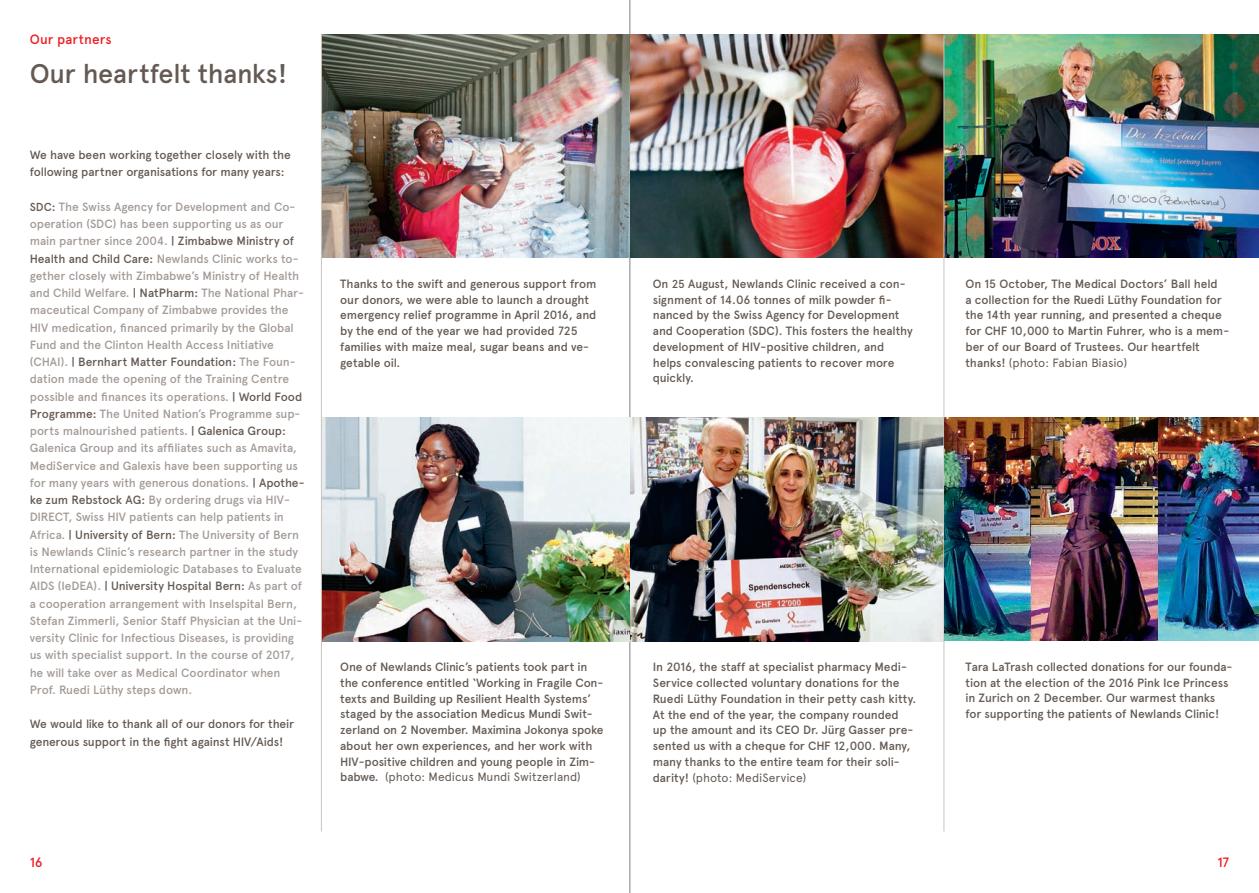
<style>
.page{position:relative;width:1259px;height:893px;background:#fff}
.page>*{position:absolute;margin:0;border:0;box-sizing:border-box;transform-origin:0 0}
.t1{font:500 27px "Apercu";letter-spacing:-.015em;color:#655a53}
.t2{font:500 13.5px "Apercu";letter-spacing:.01em;color:#ee1d23}
.t3{font:500 12px/15.8px "Apercu";letter-spacing:-.01em;color:#655a53}
.t4{font:500 12px/17.2px "Apercu";letter-spacing:-.01em;color:#a39b96}
.s1{font-size:11.7px;color:#655a53}
.s2{color:#655a53}
.s3{font-weight:400}
.s4{font-size:11.7px}
</style>
<div class="page">
<hr style="left:629px;top:0;width:1px;height:893px;background:#808285">
<img style="left:322px;top:34px;width:937px;height:224px">
<img style="left:322px;top:418px;width:937px;height:223px">
<hr style="left:943px;top:35px;width:1px;height:796px;background:#cdc5be">
<hr style="left:321px;top:34px;width:1px;height:797px;background:#cdc5be">
<p class="t2" style="left:30px;top:31px;width:83px">Our partners</p>
<h1 class="t1" style="left:30px;top:57px;width:259px">Our heartfelt thanks!</h1>
<p class="t3" style="left:30px;top:146px;width:262px;line-height:17.2px">We have been working together closely with the following partner organisations for many years:</p>
<p class="t4" style="left:30px;top:198px;width:276px"><span class="s1">SDC</span><span class="s2">:</span> The Swiss Agency for Development and Co&shy;operation (SDC) has been supporting us as our main partner since 2004. <span class="s2">| Zimbabwe Ministry of Health and Child Care:</span> Newlands Clinic works to&shy;gether closely with Zimbabwe’s Ministry of Health and Child Welfare. <span class="s2">| NatPharm:</span> The National Phar&shy;maceutical Company of Zimbabwe provides the HIV medication, financed primarily by the Global Fund and the Clinton Health Access Initiative (CHAI). <span class="s2">| Bernhart Matter Foundation:</span> The Foun&shy;dation made the opening of the Training Centre possible and finances its operations. <span class="s2">| World Food Programme:</span> The United Nation’s Programme sup&shy;ports malnourished patients. <span class="s2">| Galenica Group:<br></span>Galenica Group and its affiliates such as Amavita, MediService and Galexis have been supporting us for many years with generous donations. <span class="s2">| Apothe&shy;ke zum Rebstock AG:</span> By ordering drugs via HIV-DIRECT, Swiss HIV patients can help patients in Africa. <span class="s2">| University of Bern:</span> The University of Bern is Newlands Clinic’s research partner in the study International epidemiologic Databases to Evaluate AIDS (IeDEA). <span class="s2">| University Hospital Bern:</span> As part of a cooperation arrangement with Inselspital Bern, Stefan Zimmerli, Senior Staff Physician at the Uni&shy;versity Clinic for Infectious Diseases, is providing us with specialist support. In the course of 2017, he will take over as Medical Coordinator when Prof. Ruedi Lüthy steps down.</p>
<p class="t3" style="left:30px;top:715px;width:266px;line-height:17.2px">We would like to thank all of our donors for their generous support in the fight against HIV/Aids!</p>
<p class="t3" style="left:340px;top:276px;width:258px">Thanks to the swift and generous support from our donors, we were able to launch a drought emergency relief programme in April 2016, and by the end of the year we had provided 725 families with maize meal, sugar beans and ve&shy;getable oil.</p>
<p class="t3" style="left:340px;top:659px;width:265px">One of Newlands Clinic’s patients took part in the conference entitled ‘Working in Fragile Con&shy;texts and Building up Resilient Health Systems’ staged by the association Medicus Mundi Swit&shy;zerland on 2 November. Maximina Jokonya spoke about her own experiences, and her work with HIV-positive children and young people in Zim&shy;babwe. <span class="s3">(photo: Medicus Mundi Switzerland)</span></p>
<p class="t3" style="left:653px;top:276px;width:261px">On <span class="s4">25</span> August, Newlands Clinic received a con&shy;signment of 14.06 tonnes of milk powder fi&shy;nanced by the Swiss Agency for Development and Cooperation (SDC). This fosters the healthy development of HIV-positive children, and helps convalescing patients to recover more quickly.</p>
<p class="t3" style="left:965px;top:276px;width:265px">On 15 October, The Medical Doctors’ Ball held<br>a collection for the Ruedi Lüthy Foundation for the 14 th year running, and presented a cheque for CHF 10,000 to Martin Fuhrer, who is a mem&shy;ber of our Board of Trustees. Our heartfelt thanks! <span class="s3">(photo: Fabian Biasio)</span></p>
<p class="t3" style="left:653px;top:659px;width:265px">In 2016, the staff at specialist pharmacy Medi-Service collected voluntary donations for the Ruedi Lüthy Foundation in their petty cash kitty.<br>At the end of the year, the company rounded<br>up the amount and its CEO Dr. Jürg Gasser pre&shy;sented us with a cheque for CHF 12,000. Many, many thanks to the entire team for their soli&shy;darity! <span class="s3">(photo: MediService)</span></p>
<p class="t3" style="left:965px;top:659px;width:268px">Tara LaTrash collected donations for our founda&shy;tion at the election of the 2016 Pink Ice Princess in Zurich on 2 December. Our warmest thanks for supporting the patients of Newlands Clinic!</p>
<p class="t2" style="left:30px;top:854px;width:14px">16</p>
<p class="t2" style="left:1217px;top:854px;width:13px">17</p>
</div>
